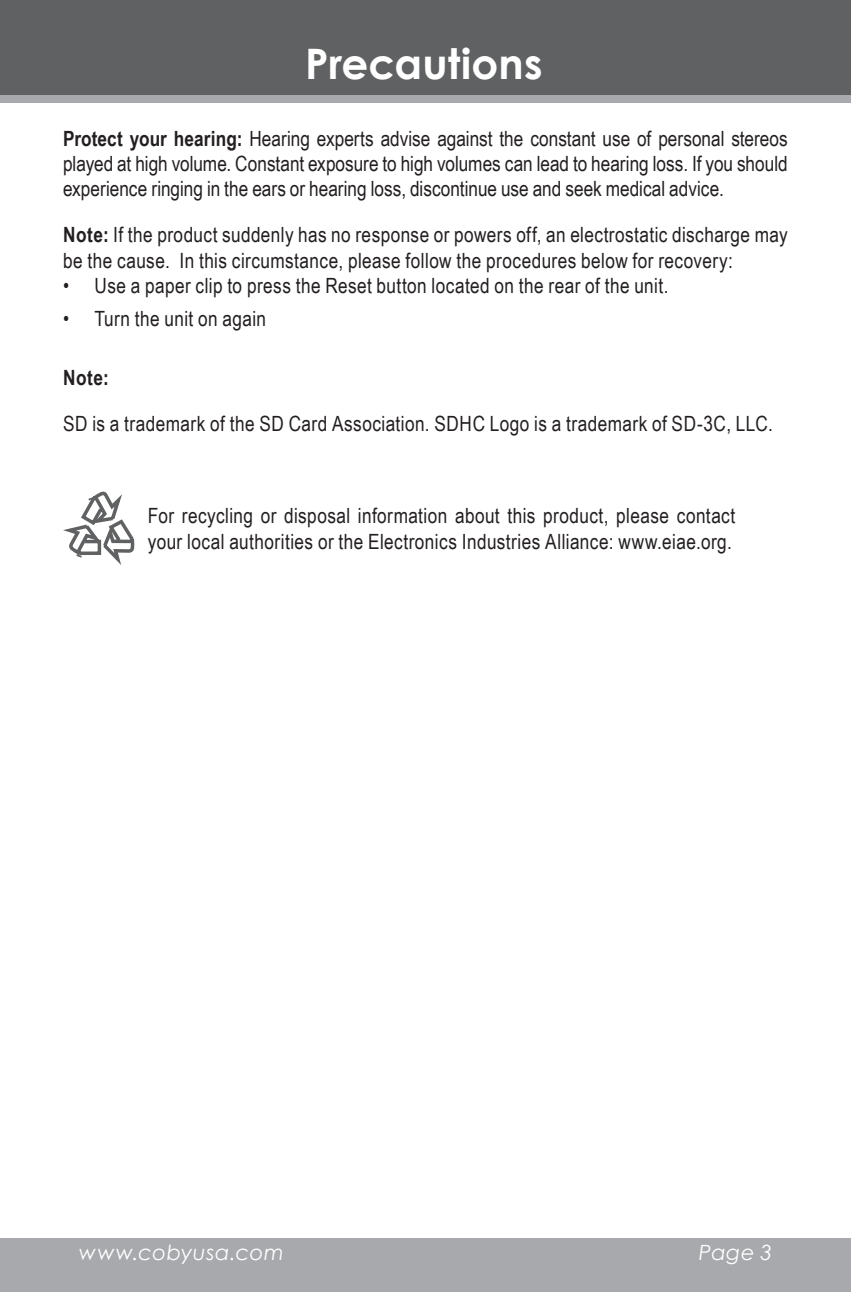
<style>
.page{position:relative;width:851px;height:1292px;background:#fff}
.page>*{position:absolute;margin:0;border:0;box-sizing:border-box;transform-origin:0 0}
.t1{font:700 42px "Century Gothic";letter-spacing:.005em;color:#fff}
.t2{font:21px/25.2px "Arial Narrow";letter-spacing:.02em;color:#231f20}
.t3{font:italic 21px "Century Gothic";letter-spacing:.025em;color:#fff}
.t4{font:700 21px "Arial Narrow";color:#231f20}
.s1{font-weight:700}
</style>
<div class="page">
<div style="left:0;top:1237px;width:850px;height:55px;background:#a8a9ad"></div>
<div style="left:0;top:94px;width:850px;height:9px;background:#a8a9ad"></div>
<div style="left:0;top:0;width:850px;height:94px;background:#5f6162"></div>
<svg style="left:63px;top:491px;width:72px;height:74px"></svg>
<h1 class="t1" style="left:305px;top:32px;width:239px">Precautions</h1>
<p class="t2" style="left:63px;top:125px;width:726px;text-align:justify"><span class="s1">Protect your hearing:</span> Hearing experts advise against the constant use of personal stereos played at high volume. Constant exposure to high volumes can lead to hearing loss. If you should experience ringing in the ears or hearing loss, discontinue use and seek medical advice.</p>
<p class="t2" style="left:63px;top:221px;width:726px"><span class="s1">Note:</span> If the product suddenly has no response or powers off, an electrostatic discharge may</p>
<p class="t2" style="left:63px;top:247px;width:671px">be the cause. In this circumstance, please follow the procedures below for recovery:</p>
<p class="t2" style="left:94px;top:272px;width:575px">Use a paper clip to press the Reset button located on the rear of the unit.</p>
<p class="t2" style="left:94px;top:305px;width:173px">Turn the unit on again</p>
<p class="t4" style="left:63px;top:362px;width:47px">Note:</p>
<p class="t2" style="left:63px;top:410px;width:711px">SD is a trademark of the SD Card Association. SDHC Logo is a trademark of SD-3C, LLC.</p>
<p class="t2" style="left:63px;top:268px;width:8px;line-height:33.6px">• •</p>
<p class="t2" style="left:148px;top:502px;width:588px">For recycling or disposal information about this product, please contact your local authorities or the Electronics Industries Alliance: www.eiae.org.</p>
<p class="t3" style="left:79px;top:1238px;width:207px">www.cobyusa.com</p>
<p class="t3" style="left:698px;top:1238px;width:57px">Page</p>
</div>
